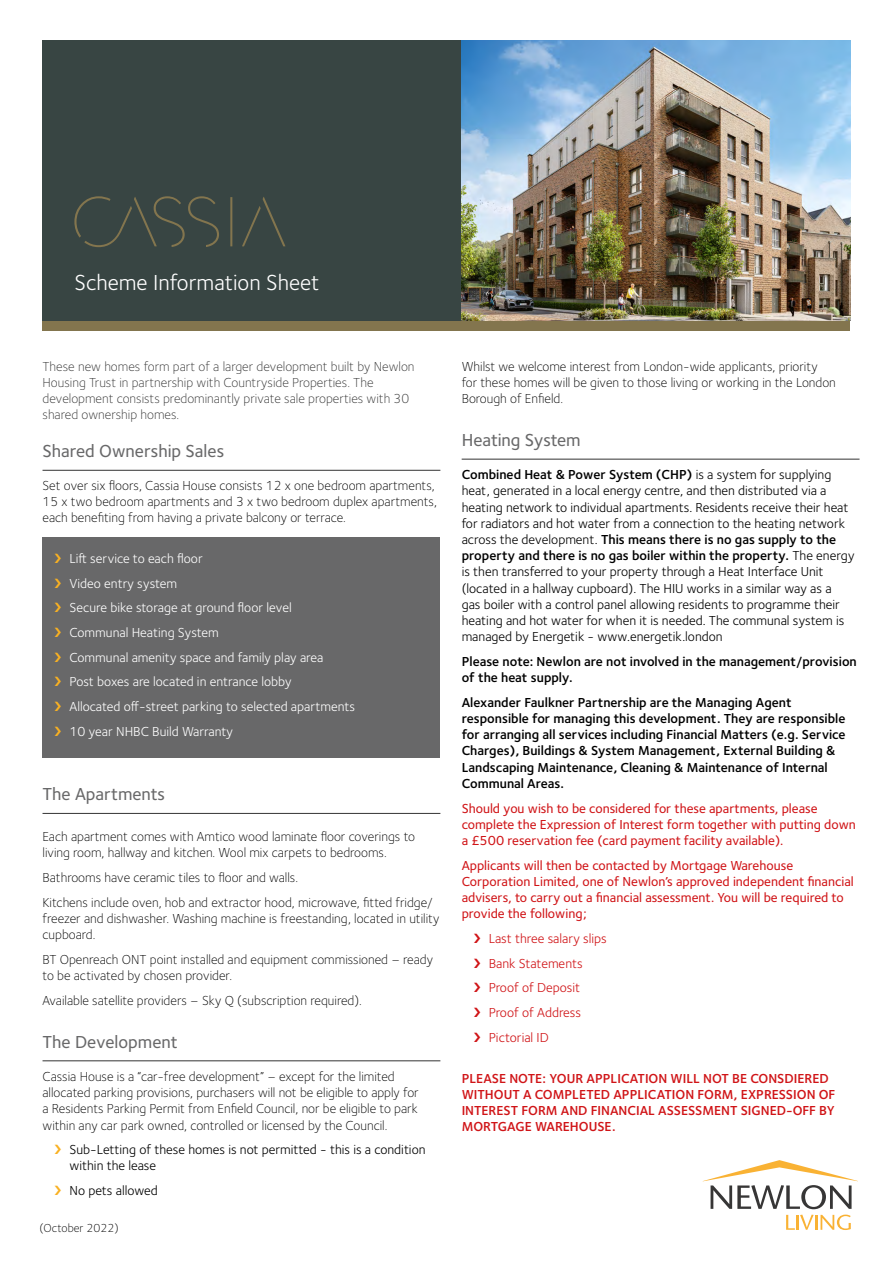
<style>
.page{position:relative;width:893px;height:1263px;background:#fff}
.page>*{position:absolute;margin:0;border:0;box-sizing:border-box;transform-origin:0 0}
.t1{font:22.5px "Foundry Sterling";color:#fff}
.t2{font:500 18px "Foundry Sterling";color:#686869}
.t3{font:300 13.5px/16.2px "Foundry Sterling";color:#000}
.t4{font:13.5px/16.2px "Foundry Sterling";color:#000}
.t5{font:600 13.5px/16.2px "Foundry Sterling";color:#000}
.t6{font:500 13.5px/16.2px "Foundry Sterling";color:#d01417}
.t7{font:13.5px/24.8px "Foundry Sterling";color:#fff}
.t8{font:300 13.5px/16.2px "Foundry Sterling";color:#333}
.t9{font:600 13.5px/16.2px "Foundry Sterling";color:#d01417}
.t10{font:13.5px/24.8px "Foundry Sterling";color:#d01417}
.t11{font:300 12px "Foundry Sterling";color:#000}
.s1{font-weight:600}
</style>
<div class="page">
<div style="left:43px;top:40px;width:807px;height:281px;background:#384543"></div>
<img style="left:461px;top:40px;width:389px;height:281px">
<div style="left:43px;top:537px;width:397px;height:221px;background:#686869"></div>
<hr style="left:43px;top:470px;width:397px;height:1px;background:#333">
<hr style="left:43px;top:813px;width:397px;height:1px;background:#333">
<hr style="left:43px;top:1060px;width:397px;height:1px;background:#333">
<hr style="left:462px;top:459px;width:397px;height:1px;background:#333">
<svg style="left:703px;top:1160px;width:155px;height:70px"></svg>
<div style="left:43px;top:321px;width:807px;height:9px;background:#83754e"></div>
<svg style="left:74px;top:196px;width:211px;height:51px"></svg>
<h1 class="t1" style="left:74px;top:269px;width:246px">Scheme Information Sheet</h1>
<p class="t8" style="left:43px;top:358px;width:373px">These new homes form part of a larger development built by Newlon Housing Trust in partnership with Countryside Properties. The development consists predominantly private sale properties with 30 shared ownership homes.</p>
<h2 class="t2" style="left:43px;top:441px;width:183px">Shared Ownership Sales</h2>
<p class="t3" style="left:43px;top:477px;width:396px">Set over six floors, Cassia House consists 12 x one bedroom apartments,<br>15 x two bedroom apartments and 3 x two bedroom duplex apartments, each benefiting from having a private balcony or terrace.</p>
<p class="t7" style="left:70px;top:546px;width:287px">Lift service to each floor<br>Video entry system<br>Secure bike storage at ground floor level<br>Communal Heating System<br>Communal amenity space and family play area<br>Post boxes are located in entrance lobby<br>Allocated off-street parking to selected apartments 10 year NHBC Build Warranty</p>
<h2 class="t2" style="left:43px;top:784px;width:124px">The Apartments</h2>
<p class="t3" style="left:43px;top:828px;width:374px">Each apartment comes with Amtico wood laminate floor coverings to living room, hallway and kitchen. Wool mix carpets to bedrooms.</p>
<p class="t3" style="left:43px;top:865px;width:392px;line-height:24.8px">Bathrooms have ceramic tiles to floor and walls.<br>Kitchens include oven, hob and extractor hood, microwave, fitted fridge/</p>
<p class="t3" style="left:43px;top:910px;width:399px">freezer and dishwasher. Washing machine is freestanding, located in utility cupboard.</p>
<p class="t3" style="left:43px;top:951px;width:392px">BT Openreach ONT point installed and equipment commissioned – ready to be activated by chosen provider.</p>
<p class="t3" style="left:43px;top:992px;width:321px">Available satellite providers – Sky Q (subscription required).</p>
<h2 class="t2" style="left:43px;top:1031px;width:137px">The Development</h2>
<p class="t3" style="left:43px;top:1068px;width:378px">Cassia House is a “car-free development” – except for the limited allocated parking provisions, purchasers will not be eligible to apply for a Residents Parking Permit from Enfield Council, nor be eligible to park within any car park owned, controlled or licensed by the Council.</p>
<p class="t4" style="left:70px;top:1142px;width:357px">Sub-Letting of these homes is not permitted - this is a condition within the lease</p>
<p class="t4" style="left:70px;top:1182px;width:90px">No pets allowed</p>
<p class="t11" style="left:39px;top:1221px;width:81px">(October 2022)</p>
<p class="t3" style="left:462px;top:358px;width:376px">Whilst we welcome interest from London-wide applicants, priority for these homes will be given to those living or working in the London<br>Borough of Enfield.</p>
<h2 class="t2" style="left:462px;top:429px;width:121px">Heating System</h2>
<p class="t4" style="left:462px;top:467px;width:394px"><span class="s1">Combined Heat &amp; Power System (CHP)</span> is a system for supplying heat, generated in a local energy centre, and then distributed via a heating network to individual apartments. Residents receive their heat for radiators and hot water from a connection to the heating network across the development. <span class="s1">This means there is no gas supply to the property and there is no gas boiler within the property.</span> The energy is then transferred to your property through a Heat Interface Unit (located in a hallway cupboard). The HIU works in a similar way as a<br>gas boiler with a control panel allowing residents to programme their heating and hot water for when it is needed. The communal system is managed by Energetik - www.energetik.london</p>
<p class="t5" style="left:462px;top:654px;width:397px">Please note: Newlon are not involved in the management/provision of the heat supply.</p>
<p class="t5" style="left:462px;top:695px;width:386px">Alexander Faulkner Partnership are the Managing Agent responsible for managing this development. They are responsible for arranging all services including Financial Matters (e.g. Service Charges), Buildings &amp; System Management, External Building &amp; Landscaping Maintenance, Cleaning &amp; Maintenance of Internal Communal Areas.</p>
<p class="t6" style="left:462px;top:800px;width:396px">Should you wish to be considered for these apartments, please complete the Expression of Interest form together with putting down a £500 reservation fee (card payment facility available).</p>
<p class="t6" style="left:462px;top:857px;width:394px">Applicants will then be contacted by Mortgage Warehouse Corporation Limited, one of Newlon’s approved independent financial advisers, to carry out a financial assessment. You will be required to provide the following;</p>
<p class="t10" style="left:489px;top:926px;width:120px">Last three salary slips<br>Bank Statements<br>Proof of Deposit<br>Proof of Address<br>Pictorial ID</p>
<p class="t9" style="left:462px;top:1070px;width:375px">PLEASE NOTE: YOUR APPLICATION WILL NOT BE CONSDIERED WITHOUT A COMPLETED APPLICATION FORM, EXPRESSION OF INTEREST FORM AND FINANCIAL ASSESSMENT SIGNED-OFF BY MORTGAGE WAREHOUSE.</p>
</div>
